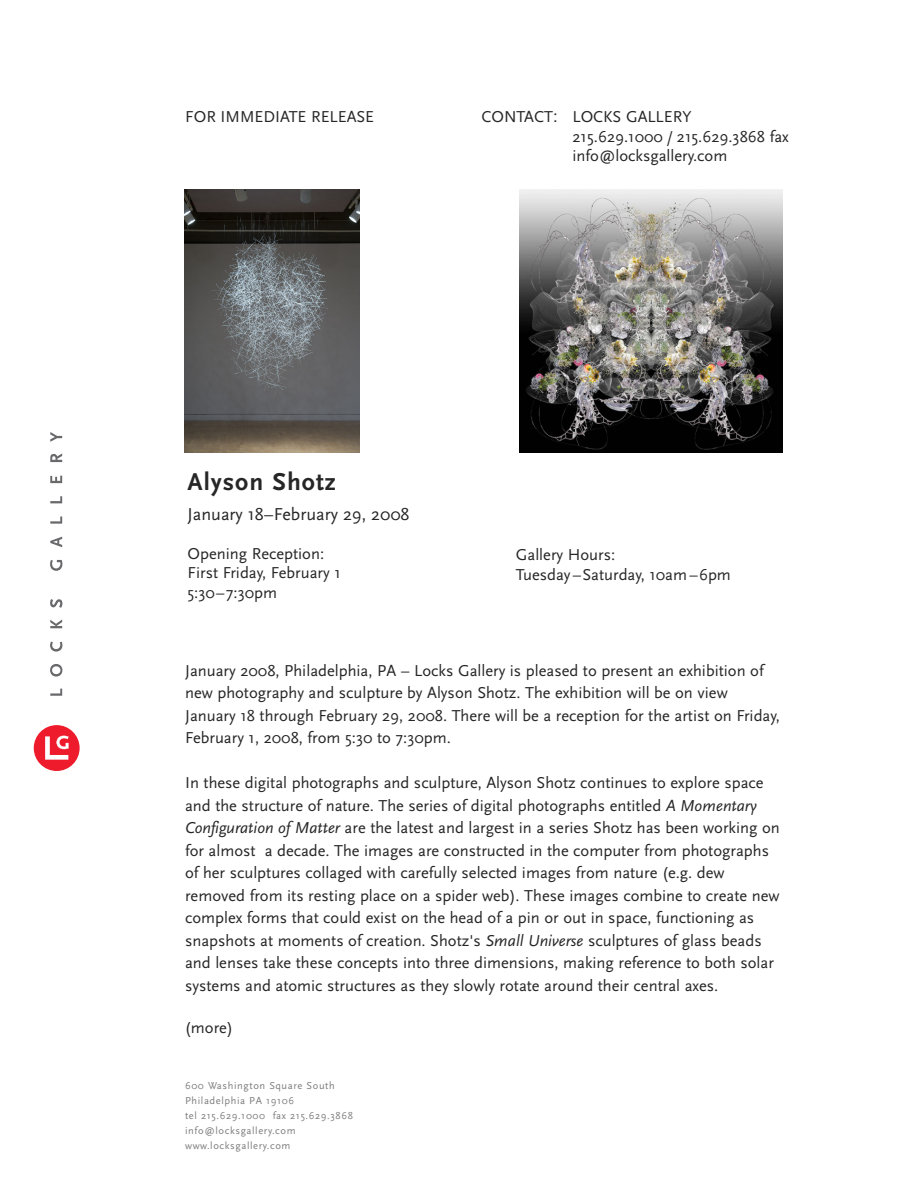
<style>
.page{position:relative;width:918px;height:1188px;background:#fff}
.page>*{position:absolute;margin:0;border:0;box-sizing:border-box;transform-origin:0 0}
.t1{font:700 25.5px "Scala Sans";letter-spacing:.04em;color:#272627}
.t2{font:18px "Scala Sans";color:#272627}
.t3{font:16.5px/22.5px "Scala Sans";color:#272627}
.t4{font:10.5px/15px "Scala Sans";letter-spacing:.055em;color:#7d7d7d}
.s1{font-family:"Arial"}
.s2{font-style:italic}
</style>
<div class="page">
<img style="left:184px;top:189px;width:176px;height:263px">
<img style="left:520px;top:189px;width:263px;height:263px">
<div style="left:34px;top:725px;width:46px;height:46px;background:#ee1b2c;border-radius:50%"></div>
<svg style="left:45px;top:736px;width:24px;height:24px"></svg>
<svg style="left:50px;top:689px;width:12px;height:7px"></svg>
<svg style="left:50px;top:664px;width:12px;height:13px"></svg>
<svg style="left:50px;top:642px;width:12px;height:10px"></svg>
<svg style="left:50px;top:619px;width:12px;height:9px"></svg>
<svg style="left:50px;top:599px;width:12px;height:9px"></svg>
<svg style="left:50px;top:560px;width:12px;height:11px"></svg>
<svg style="left:50px;top:537px;width:12px;height:10px"></svg>
<svg style="left:50px;top:517px;width:12px;height:7px"></svg>
<svg style="left:50px;top:496px;width:12px;height:7px"></svg>
<svg style="left:50px;top:476px;width:12px;height:7px"></svg>
<svg style="left:50px;top:453px;width:12px;height:9px"></svg>
<svg style="left:50px;top:432px;width:12px;height:10px"></svg>
<p class="t3" style="left:185px;top:105px;width:190px">FOR IMMEDIATE RELEASE</p>
<p class="t3" style="left:482px;top:105px;width:78px">CONTACT<span class="s1">:</span></p>
<p class="t3" style="left:572px;top:106px;width:218px;line-height:19.8px">LOCKS GALLERY<br>215.629.1000 / 215.629.3868 fax info@locksgallery.com</p>
<h1 class="t1" style="left:188px;top:466px;width:150px">Alyson Shotz</h1>
<p class="t2" style="left:188px;top:503px;width:224px">January 18–February 29, 2008</p>
<p class="t3" style="left:188px;top:543px;width:155px;line-height:19.8px">Opening Reception:<br>First Friday, February 1<br>5:30–7:30pm</p>
<p class="t3" style="left:516px;top:544px;width:217px;line-height:19.8px">Gallery Hours:<br>Tuesday–Saturday, 10am–6pm</p>
<p class="t3" style="left:185px;top:659px;width:596px">January 2008, Philadelphia, PA – Locks Gallery is pleased to present an exhibition of new photography and sculpture by Alyson Shotz. The exhibition will be on view January 18 through February 29, 2008. There will be a reception for the artist on Friday, February 1, 2008, from 5:30 to 7:30pm.</p>
<p class="t3" style="left:185px;top:771px;width:596px">In these digital photographs and sculpture, Alyson Shotz continues to explore space and the structure of nature. The series of digital photographs entitled <span class="s2">A Momentary Configuration of Matter</span> are the latest and largest in a series Shotz has been working on for almost a decade. The images are constructed in the computer from photographs of her sculptures collaged with carefully selected images from nature (e.g. dew removed from its resting place on a spider web). These images combine to create new complex forms that could exist on the head of a pin or out in space, functioning as snapshots at moments of creation. Shotz's <span class="s2">Small Universe</span> sculptures of glass beads and lenses take these concepts into three dimensions, making reference to both solar systems and atomic structures as they slowly rotate around their central axes.</p>
<p class="t3" style="left:185px;top:1016px;width:50px">(more)</p>
<p class="t4" style="left:185px;top:1078px;width:169px">600 Washington Square South<br>Philadelphia PA 19106<br>tel 215.629.1000 fax 215.629.3868 info@locksgallery.com www.locksgallery.com</p>
</div>
